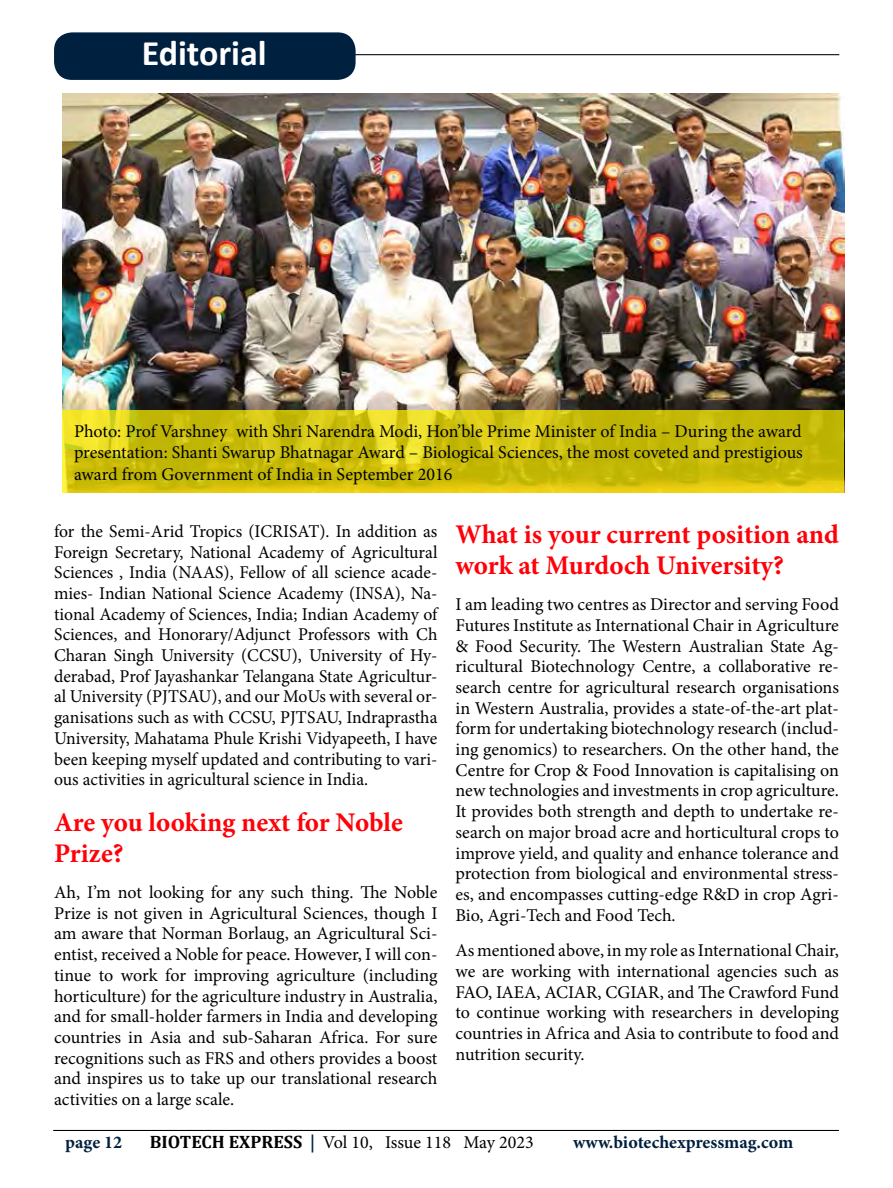
<style>
.page{position:relative;width:893px;height:1188px;background:#fff}
.page>*{position:absolute;margin:0;border:0;box-sizing:border-box;transform-origin:0 0}
.t1{font:700 36px "Calibri";color:#fff}
.t2{font:700 27px/31px "Minion Pro";letter-spacing:-.005em;color:#ff0009}
.t3{font:18px/20.7px "Minion Pro";color:#000;text-align:justify}
.t4{font:700 18px "Minion Pro";color:#002040}
.s1{font-family:"Cambria";font-weight:700}
.s2{font-weight:700;color:#002040}
</style>
<div class="page">
<hr style="left:53px;top:1130px;width:785px;height:1px;background:#000">
<img style="left:63px;top:93px;width:780px;height:318px">
<svg style="left:63px;top:411px;width:780px;height:82px;background:#cec00d"></svg>
<hr style="left:82px;top:54px;width:756px;height:1px;background:#000">
<div style="left:54px;top:32px;width:301px;height:48px;background:#002040;border-radius:18px"></div>
<h1 class="t1" style="left:142px;top:28px;width:126px">Editorial</h1>
<p class="t3" style="left:74px;top:420px;width:730px;line-height:21.6px">Photo: Prof Varshney with Shri Narendra Modi, Hon’ble Prime Minister of India – During the award presentation: Shanti Swarup Bhatnagar Award – Biological Sciences, the most coveted and prestigious award from Government of India in September 2016</p>
<p class="t3" style="left:54px;top:521px;width:385px">for the Semi-Arid Tropics (ICRISAT). In addition as Foreign Secretary, National Academy of Agricultural Sciences , India (NAAS), Fellow of all science acade&shy;mies- Indian National Science Academy (INSA), Na&shy;tional Academy of Sciences, India; Indian Academy of Sciences, and Honorary/Adjunct Professors with Ch Charan Singh University (CCSU), University of Hy&shy;derabad, Prof Jayashankar Telangana State Agricultur&shy;al University (PJTSAU), and our MoUs with several or&shy;ganisations such as with CCSU, PJTSAU, Indraprastha University, Mahatama Phule Krishi Vidyapeeth, I have been keeping myself updated and contributing to vari&shy;ous activities in agricultural science in India.</p>
<h2 class="t2" style="left:54px;top:807px;width:350px">Are you looking next for Noble<br>Prize?</h2>
<p class="t3" style="left:54px;top:882px;width:385px">Ah, I’m not looking for any such thing. The Noble Prize is not given in Agricultural Sciences, though I am aware that Norman Borlaug, an Agricultural Sci&shy;entist, received a Noble for peace. However, I will con&shy;tinue to work for improving agriculture (including horticulture) for the agriculture industry in Australia, and for small-holder farmers in India and developing countries in Asia and sub-Saharan Africa. For sure recognitions such as FRS and others provides a boost and inspires us to take up our translational research activities on a large scale.</p>
<h2 class="t2" style="left:455px;top:519px;width:384px">What is your current position and work at Murdoch University?</h2>
<p class="t3" style="left:455px;top:594px;width:385px">I am leading two centres as Director and serving Food Futures Institute as International Chair in Agriculture &amp; Food Security. The Western Australian State Ag&shy;ricultural Biotechnology Centre, a collaborative re&shy;search centre for agricultural research organisations in Western Australia, provides a state-of-the-art plat&shy;form for undertaking biotechnology research (includ&shy;ing genomics) to researchers. On the other hand, the Centre for Crop &amp; Food Innovation is capitalising on new technologies and investments in crop agriculture.<br>It provides both strength and depth to undertake re&shy;search on major broad acre and horticultural crops to improve yield, and quality and enhance tolerance and protection from biological and environmental stress&shy;es, and encompasses cutting-edge R&amp;D in crop Agri-Bio, Agri-Tech and Food Tech.</p>
<p class="t3" style="left:455px;top:940px;width:385px">As mentioned above, in my role as International Chair, we are working with international agencies such as FAO, IAEA, ACIAR, CGIAR, and The Crawford Fund to continue working with researchers in developing countries in Africa and Asia to contribute to food and nutrition security.</p>
<p class="t4" style="left:65px;top:1130px;width:59px">page 12</p>
<p class="t3" style="left:150px;top:1132px;width:385px"><span class="s1">BIOTECH EXPRESS</span> <span class="s2">|</span> Vol 10, Issue 118 May 2023</p>
<p class="t4" style="left:572px;top:1130px;width:222px">www.biotechexpressmag.com</p>
</div>
